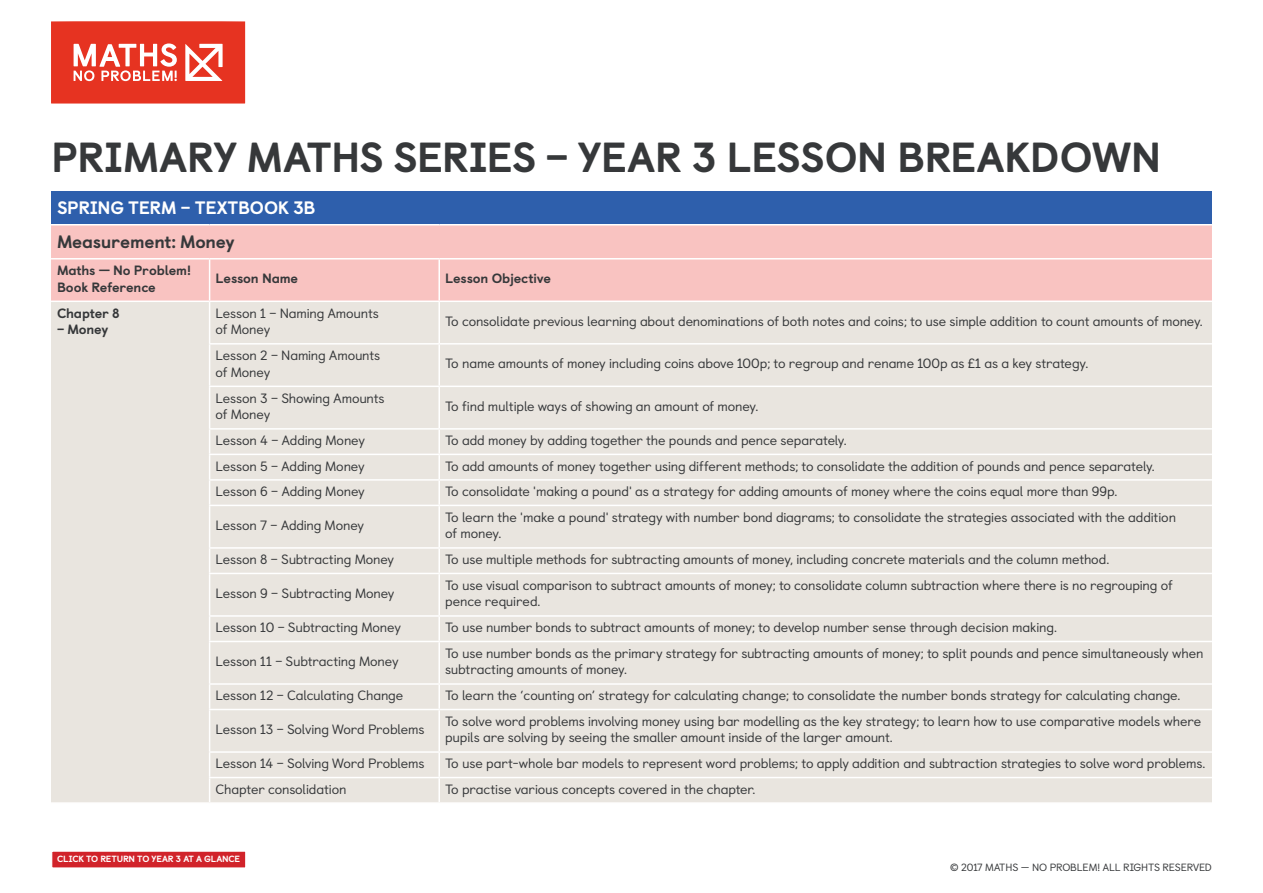
<style>
.page{position:relative;width:1263px;height:893px;background:#fff}
.page>*{position:absolute;margin:0;border:0;box-sizing:border-box;transform-origin:0 0}
.t1{font:800 42px "Castledown";letter-spacing:-.01em;color:#36383a}
.t2{font:800 18px "Castledown";letter-spacing:-.015em;color:#fff}
.t3{font:800 18px "Castledown";letter-spacing:-.015em;color:#36383a}
.t4{font:13.5px/16.2px "Castledown";letter-spacing:-.015em;color:#36383a}
.t5{font:800 13.5px/16.2px "Castledown";letter-spacing:-.01em;color:#36383a}
.t6{font:10.5px "Castledown";letter-spacing:-.015em;color:#36383a}
.t7{font:800 9px "Castledown";letter-spacing:-.02em;color:#fff}
</style>
<div class="page">
<svg style="left:51px;top:21px;width:194px;height:83px;background:#e95243"></svg>
<div style="left:52px;top:851px;width:194px;height:17px;background:#d1232a"></div>
<div style="left:51px;top:850px;width:195px;height:19px;border:1px solid #fff"></div>
<div style="left:51px;top:191px;width:1161px;height:34px;background:#2e5fac"></div>
<div style="left:51px;top:225px;width:1161px;height:76px;background:#f9c3c1"></div>
<div style="left:51px;top:302px;width:1161px;height:500px;background:#e9e5df"></div>
<hr style="left:51px;top:224px;width:159px;height:1px;background:#fff">
<hr style="left:210px;top:224px;width:229px;height:1px;background:#fff">
<hr style="left:439px;top:224px;width:773px;height:1px;background:#fff">
<hr style="left:210px;top:258px;width:229px;height:1px;background:#fff">
<hr style="left:439px;top:258px;width:773px;height:1px;background:#fff">
<hr style="left:438px;top:259px;width:2px;height:42px;background:#fff">
<hr style="left:438px;top:302px;width:2px;height:41px;background:#fff">
<hr style="left:439px;top:343px;width:773px;height:2px;background:#fff">
<hr style="left:209px;top:343px;width:230px;height:2px;background:#fff">
<hr style="left:438px;top:345px;width:2px;height:41px;background:#fff">
<hr style="left:209px;top:386px;width:230px;height:1px;background:#fff">
<hr style="left:439px;top:386px;width:773px;height:1px;background:#fff">
<hr style="left:438px;top:387px;width:2px;height:41px;background:#fff">
<hr style="left:438px;top:430px;width:2px;height:24px;background:#fff">
<hr style="left:438px;top:455px;width:2px;height:24px;background:#fff">
<hr style="left:209px;top:428px;width:230px;height:2px;background:#fff">
<hr style="left:439px;top:428px;width:773px;height:2px;background:#fff">
<hr style="left:209px;top:454px;width:230px;height:1px;background:#fff">
<hr style="left:439px;top:454px;width:773px;height:1px;background:#fff">
<hr style="left:209px;top:479px;width:230px;height:2px;background:#fff">
<hr style="left:439px;top:479px;width:773px;height:2px;background:#fff">
<hr style="left:438px;top:481px;width:2px;height:24px;background:#fff">
<hr style="left:438px;top:506px;width:2px;height:41px;background:#fff">
<hr style="left:438px;top:549px;width:2px;height:24px;background:#fff">
<hr style="left:438px;top:574px;width:2px;height:41px;background:#fff">
<hr style="left:438px;top:617px;width:2px;height:24px;background:#fff">
<hr style="left:438px;top:642px;width:2px;height:41px;background:#fff">
<hr style="left:438px;top:685px;width:2px;height:24px;background:#fff">
<hr style="left:438px;top:710px;width:2px;height:41px;background:#fff">
<hr style="left:438px;top:753px;width:2px;height:24px;background:#fff">
<hr style="left:438px;top:778px;width:2px;height:24px;background:#fff">
<hr style="left:209px;top:505px;width:230px;height:1px;background:#fff">
<hr style="left:209px;top:547px;width:230px;height:2px;background:#fff">
<hr style="left:209px;top:573px;width:230px;height:1px;background:#fff">
<hr style="left:209px;top:615px;width:230px;height:2px;background:#fff">
<hr style="left:209px;top:641px;width:230px;height:1px;background:#fff">
<hr style="left:209px;top:683px;width:230px;height:2px;background:#fff">
<hr style="left:209px;top:709px;width:230px;height:1px;background:#fff">
<hr style="left:209px;top:751px;width:230px;height:2px;background:#fff">
<hr style="left:209px;top:777px;width:230px;height:1px;background:#fff">
<hr style="left:439px;top:505px;width:773px;height:1px;background:#fff">
<hr style="left:439px;top:547px;width:773px;height:2px;background:#fff">
<hr style="left:439px;top:573px;width:773px;height:1px;background:#fff">
<hr style="left:439px;top:615px;width:773px;height:2px;background:#fff">
<hr style="left:439px;top:641px;width:773px;height:1px;background:#fff">
<hr style="left:439px;top:683px;width:773px;height:2px;background:#fff">
<hr style="left:439px;top:709px;width:773px;height:1px;background:#fff">
<hr style="left:439px;top:751px;width:773px;height:2px;background:#fff">
<hr style="left:439px;top:777px;width:773px;height:1px;background:#fff">
<hr style="left:51px;top:258px;width:159px;height:1px;background:#fff">
<hr style="left:209px;top:259px;width:1px;height:42px;background:#fff">
<hr style="left:209px;top:302px;width:1px;height:41px;background:#fff">
<hr style="left:209px;top:345px;width:1px;height:41px;background:#fff">
<hr style="left:209px;top:387px;width:1px;height:41px;background:#fff">
<svg style="left:209px;top:430px;width:1px;height:75px"></svg>
<hr style="left:209px;top:506px;width:1px;height:41px;background:#fff">
<svg style="left:209px;top:549px;width:1px;height:24px"></svg>
<hr style="left:209px;top:574px;width:1px;height:41px;background:#fff">
<svg style="left:209px;top:617px;width:1px;height:24px"></svg>
<hr style="left:209px;top:642px;width:1px;height:41px;background:#fff">
<svg style="left:209px;top:685px;width:1px;height:24px"></svg>
<hr style="left:209px;top:710px;width:1px;height:41px;background:#fff">
<svg style="left:209px;top:753px;width:1px;height:49px"></svg>
<h1 class="t1" style="left:51px;top:123px;width:1112px">PRIMARY MATHS SERIES – YEAR 3 LESSON BREAKDOWN</h1>
<h2 class="t2" style="left:57px;top:193px;width:260px">SPRING TERM – TEXTBOOK 3B</h2>
<h2 class="t3" style="left:57px;top:227px;width:179px">Measurement: Money</h2>
<p class="t5" style="left:57px;top:261px;width:136px">Maths — No Problem!<br>Book Reference</p>
<p class="t5" style="left:216px;top:269px;width:84px">Lesson Name</p>
<p class="t5" style="left:445px;top:269px;width:107px">Lesson Objective</p>
<p class="t5" style="left:57px;top:304px;width:64px">Chapter 8</p>
<p class="t5" style="left:57px;top:320px;width:53px">– Money</p>
<p class="t4" style="left:216px;top:304px;width:165px">Lesson 1 – Naming Amounts of Money</p>
<p class="t4" style="left:445px;top:312px;width:759px">To consolidate previous learning about denominations of both notes and coins; to use simple addition to count amounts of money.</p>
<p class="t4" style="left:216px;top:346px;width:166px">Lesson 2 – Naming Amounts of Money</p>
<p class="t4" style="left:445px;top:354px;width:645px">To name amounts of money including coins above 100p; to regroup and rename 100p as £1 as a key strategy.</p>
<p class="t4" style="left:216px;top:389px;width:171px">Lesson 3 – Showing Amounts of Money</p>
<p class="t4" style="left:445px;top:397px;width:315px">To find multiple ways of showing an amount of money.</p>
<p class="t4" style="left:216px;top:431px;width:151px">Lesson 4 – Adding Money</p>
<p class="t4" style="left:445px;top:431px;width:403px">To add money by adding together the pounds and pence separately.</p>
<p class="t4" style="left:216px;top:457px;width:151px">Lesson 5 – Adding Money</p>
<p class="t4" style="left:445px;top:457px;width:711px">To add amounts of money together using different methods; to consolidate the addition of pounds and pence separately.</p>
<p class="t4" style="left:216px;top:482px;width:151px">Lesson 6 – Adding Money</p>
<p class="t4" style="left:445px;top:482px;width:674px">To consolidate 'making a pound' as a strategy for adding amounts of money where the coins equal more than 99p.</p>
<p class="t4" style="left:216px;top:516px;width:150px">Lesson 7 – Adding Money</p>
<p class="t4" style="left:445px;top:508px;width:732px">To learn the 'make a pound' strategy with number bond diagrams; to consolidate the strategies associated with the addition of money.</p>
<p class="t4" style="left:216px;top:550px;width:180px">Lesson 8 – Subtracting Money</p>
<p class="t4" style="left:445px;top:550px;width:666px">To use multiple methods for subtracting amounts of money, including concrete materials and the column method.</p>
<p class="t4" style="left:216px;top:584px;width:180px">Lesson 9 – Subtracting Money</p>
<p class="t4" style="left:445px;top:576px;width:729px">To use visual comparison to subtract amounts of money; to consolidate column subtraction where there is no regrouping of pence required.</p>
<p class="t4" style="left:216px;top:618px;width:187px">Lesson 10 – Subtracting Money</p>
<p class="t4" style="left:445px;top:618px;width:613px">To use number bonds to subtract amounts of money; to develop number sense through decision making.</p>
<p class="t4" style="left:216px;top:652px;width:185px">Lesson 11 – Subtracting Money</p>
<p class="t4" style="left:445px;top:644px;width:760px">To use number bonds as the primary strategy for subtracting amounts of money; to split pounds and pence simultaneously when subtracting amounts of money.</p>
<p class="t4" style="left:216px;top:686px;width:189px">Lesson 12 – Calculating Change</p>
<p class="t4" style="left:445px;top:686px;width:737px">To learn the ‘counting on’ strategy for calculating change; to consolidate the number bonds strategy for calculating change.</p>
<p class="t4" style="left:216px;top:720px;width:210px">Lesson 13 – Solving Word Problems</p>
<p class="t4" style="left:445px;top:712px;width:757px">To solve word problems involving money using bar modelling as the key strategy; to learn how to use comparative models where pupils are solving by seeing the smaller amount inside of the larger amount.</p>
<p class="t4" style="left:216px;top:754px;width:210px">Lesson 14 – Solving Word Problems</p>
<p class="t4" style="left:445px;top:754px;width:762px">To use part-whole bar models to represent word problems; to apply addition and subtraction strategies to solve word problems.</p>
<p class="t4" style="left:216px;top:780px;width:133px">Chapter consolidation</p>
<p class="t4" style="left:445px;top:780px;width:312px">To practise various concepts covered in the chapter.</p>
<p class="t7" style="left:57px;top:852px;width:185px">CLICK TO RETURN TO YEAR 3 AT A GLANCE</p>
<p class="t6" style="left:950px;top:859px;width:263px">© 2017 MATHS – NO PROBLEM! ALL RIGHTS RESERVED</p>
</div>
